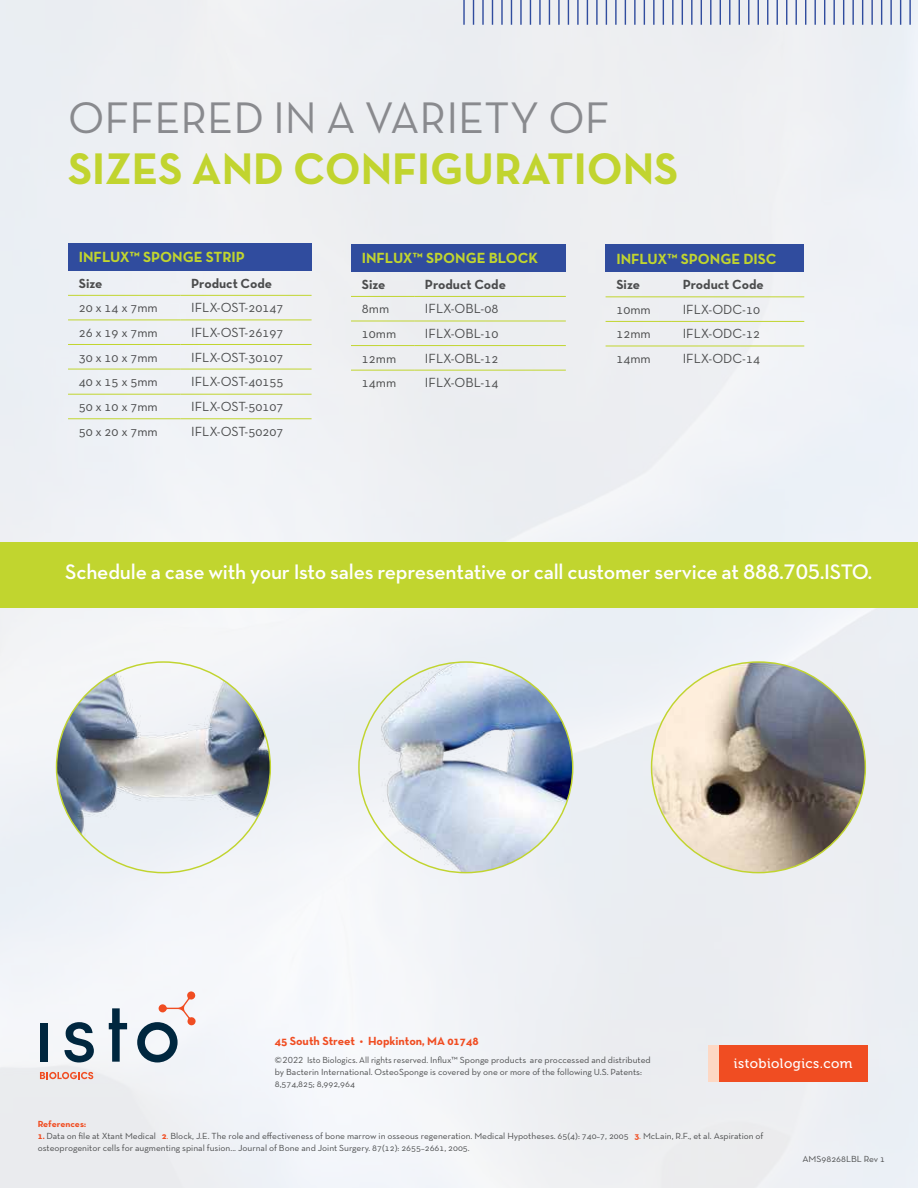
<style>
.page{position:relative;width:918px;height:1188px;background:#edeff3}
.page>*{position:absolute;margin:0;border:0;box-sizing:border-box;transform-origin:0 0}
.t1{font:700 45px "Neutra Text TF";color:#c1d42f}
.t2{font:45px "Neutra Text TF";color:#898a8e}
.t3{font:600 21.3px "Neutra Text TF";letter-spacing:-.01em;color:#fff}
.t4{font:700 15px "Neutra Text TF";color:#c1d52f}
.t5{font:13.5px "Neutra Text TF";color:#4b4c4d}
.t6{font:700 13.5px "Neutra Text TF";color:#4b4c4d}
.t7{font:13.5px "Neutra Text TF";color:#4d4d4f}
.t8{font:13.5px "Museo 500";letter-spacing:.035em;color:#fff}
.t9{font:700 12px "Neutra Text TF";color:#f04d22}
.t10{font:9px/12px "Neutra Text TF";color:#4b4c4d;scale:1.05 1}
.t11{font:9px/12px "Neutra Text TF";color:#4b4c4d}
.t12{font:700 9px "Neutra Text TF";letter-spacing:-.01em;color:#f04d22;scale:1.05 1}
.s1{font-family:"Neutra Text TF Demi Alt";font-weight:400}
.s2{font-family:"Neutra Text TF Book Alt"}
.s3{font-weight:700;color:#f04d22}
.s4{color:#f04d22}
</style>
<div class="page">
<div style="left:719px;top:1045px;width:149px;height:37px;background:#f04d22"></div>
<div style="left:708px;top:1045px;width:11px;height:37px;background:#fdd8c4"></div>
<div style="left:40px;top:1023px;width:8px;height:39px;background:#00273f"></div>
<svg style="left:64px;top:1022px;width:30px;height:40px"></svg>
<svg style="left:109px;top:1008px;width:18px;height:54px"></svg>
<svg style="left:40px;top:1072px;width:53px;height:7px"></svg>
<svg style="left:137px;top:991px;width:59px;height:71px"></svg>
<div style="left:68px;top:243px;width:244px;height:28px;background:#304c9e"></div>
<hr style="left:68px;top:295px;width:112px;height:1px;background:#c1d52f">
<hr style="left:180px;top:295px;width:132px;height:1px;background:#c1d52f">
<hr style="left:68px;top:320px;width:112px;height:1px;background:#c1d52f">
<hr style="left:180px;top:320px;width:132px;height:1px;background:#c1d52f">
<hr style="left:68px;top:344px;width:112px;height:1px;background:#c1d52f">
<hr style="left:180px;top:344px;width:132px;height:1px;background:#c1d52f">
<hr style="left:68px;top:369px;width:112px;height:1px;background:#c1d52f">
<hr style="left:180px;top:369px;width:132px;height:1px;background:#c1d52f">
<hr style="left:68px;top:394px;width:112px;height:1px;background:#c1d52f">
<hr style="left:180px;top:394px;width:132px;height:1px;background:#c1d52f">
<hr style="left:68px;top:418px;width:112px;height:1px;background:#c1d52f">
<hr style="left:180px;top:418px;width:132px;height:1px;background:#c1d52f">
<div style="left:351px;top:244px;width:215px;height:28px;background:#304c9e"></div>
<hr style="left:351px;top:296px;width:63px;height:1px;background:#c1d52f">
<hr style="left:414px;top:296px;width:152px;height:1px;background:#c1d52f">
<hr style="left:351px;top:321px;width:63px;height:1px;background:#c1d52f">
<hr style="left:414px;top:321px;width:152px;height:1px;background:#c1d52f">
<hr style="left:351px;top:345px;width:63px;height:1px;background:#c1d52f">
<hr style="left:414px;top:345px;width:152px;height:1px;background:#c1d52f">
<hr style="left:351px;top:370px;width:63px;height:1px;background:#c1d52f">
<hr style="left:414px;top:370px;width:152px;height:1px;background:#c1d52f">
<div style="left:606px;top:244px;width:198px;height:28px;background:#304c9e"></div>
<hr style="left:606px;top:296px;width:66px;height:1px;background:#c1d52f">
<hr style="left:672px;top:296px;width:132px;height:1px;background:#c1d52f">
<hr style="left:606px;top:321px;width:66px;height:1px;background:#c1d52f">
<hr style="left:672px;top:321px;width:132px;height:1px;background:#c1d52f">
<hr style="left:606px;top:346px;width:66px;height:1px;background:#c1d52f">
<hr style="left:672px;top:346px;width:132px;height:1px;background:#c1d52f">
<div style="left:0;top:542px;width:918px;height:66px;background:#c1d52f"></div>
<hr style="left:909px;top:0;width:2px;height:25px;background:#304c9e">
<svg style="left:900px;top:0;width:1px;height:25px"></svg>
<hr style="left:890px;top:0;width:2px;height:25px;background:#304c9e">
<svg style="left:881px;top:0;width:1px;height:25px"></svg>
<hr style="left:871px;top:0;width:2px;height:25px;background:#304c9e">
<svg style="left:862px;top:0;width:1px;height:25px"></svg>
<hr style="left:852px;top:0;width:2px;height:25px;background:#304c9e">
<svg style="left:843px;top:0;width:1px;height:25px"></svg>
<hr style="left:833px;top:0;width:2px;height:25px;background:#304c9e">
<svg style="left:824px;top:0;width:1px;height:25px"></svg>
<svg style="left:815px;top:0;width:1px;height:25px"></svg>
<svg style="left:805px;top:0;width:1px;height:25px"></svg>
<svg style="left:796px;top:0;width:1px;height:25px"></svg>
<svg style="left:786px;top:0;width:1px;height:25px"></svg>
<svg style="left:777px;top:0;width:1px;height:25px"></svg>
<svg style="left:767px;top:0;width:1px;height:25px"></svg>
<svg style="left:758px;top:0;width:1px;height:25px"></svg>
<svg style="left:748px;top:0;width:1px;height:25px"></svg>
<svg style="left:739px;top:0;width:1px;height:25px"></svg>
<svg style="left:729px;top:0;width:1px;height:25px"></svg>
<svg style="left:720px;top:0;width:1px;height:25px"></svg>
<hr style="left:710px;top:0;width:2px;height:25px;background:#304c9e">
<svg style="left:701px;top:0;width:1px;height:25px"></svg>
<hr style="left:691px;top:0;width:2px;height:25px;background:#304c9e">
<svg style="left:682px;top:0;width:1px;height:25px"></svg>
<hr style="left:672px;top:0;width:2px;height:25px;background:#304c9e">
<svg style="left:663px;top:0;width:1px;height:25px"></svg>
<hr style="left:653px;top:0;width:2px;height:25px;background:#304c9e">
<svg style="left:644px;top:0;width:1px;height:25px"></svg>
<hr style="left:634px;top:0;width:2px;height:25px;background:#304c9e">
<svg style="left:625px;top:0;width:1px;height:25px"></svg>
<hr style="left:615px;top:0;width:2px;height:25px;background:#304c9e">
<svg style="left:606px;top:0;width:1px;height:25px"></svg>
<hr style="left:596px;top:0;width:2px;height:25px;background:#304c9e">
<svg style="left:587px;top:0;width:1px;height:25px"></svg>
<hr style="left:577px;top:0;width:2px;height:25px;background:#304c9e">
<svg style="left:568px;top:0;width:1px;height:25px"></svg>
<hr style="left:558px;top:0;width:2px;height:25px;background:#304c9e">
<svg style="left:549px;top:0;width:1px;height:25px"></svg>
<hr style="left:539px;top:0;width:2px;height:25px;background:#304c9e">
<svg style="left:530px;top:0;width:1px;height:25px"></svg>
<hr style="left:520px;top:0;width:2px;height:25px;background:#304c9e">
<svg style="left:511px;top:0;width:1px;height:25px"></svg>
<hr style="left:501px;top:0;width:2px;height:25px;background:#304c9e">
<svg style="left:492px;top:0;width:1px;height:25px"></svg>
<hr style="left:482px;top:0;width:2px;height:25px;background:#304c9e">
<svg style="left:473px;top:0;width:1px;height:25px"></svg>
<hr style="left:463px;top:0;width:2px;height:25px;background:#304c9e">
<img style="left:57px;top:662px;width:213px;height:211px">
<img style="left:359px;top:662px;width:214px;height:211px">
<img style="left:652px;top:662px;width:213px;height:211px">
<h1 class="t2" style="left:68px;top:90px;width:543px">OFFERED IN A VARIETY OF</h1>
<h1 class="t1" style="left:68px;top:141px;width:612px">SIZES AND CONFIGURATIONS</h1>
<h3 class="t4" style="left:79px;top:248px;width:168px">INFLUX™ SPONGE STRIP</h3>
<h3 class="t6" style="left:79px;top:275px;width:25px">Size</h3>
<h3 class="t6" style="left:191px;top:275px;width:82px">Product Code</h3>
<h3 class="t7" style="left:79px;top:300px;width:81px">20 x 14 x 7mm</h3>
<h3 class="t5" style="left:191px;top:300px;width:94px">IFLX-OST-20147</h3>
<h3 class="t5" style="left:79px;top:324px;width:81px">26 x 19 x 7mm</h3>
<h3 class="t5" style="left:191px;top:324px;width:94px">IFLX-OST-26197</h3>
<h3 class="t7" style="left:79px;top:349px;width:81px">30 x 10 x 7mm</h3>
<h3 class="t5" style="left:191px;top:349px;width:94px">IFLX-OST-30107</h3>
<h3 class="t5" style="left:79px;top:373px;width:81px">40 x 15 x 5mm</h3>
<h3 class="t5" style="left:191px;top:373px;width:94px">IFLX-OST-40155</h3>
<h3 class="t5" style="left:79px;top:398px;width:81px">50 x 10 x 7mm</h3>
<h3 class="t5" style="left:191px;top:398px;width:94px">IFLX-OST-50107</h3>
<h3 class="t5" style="left:79px;top:423px;width:81px">50 x 20 x 7mm</h3>
<h3 class="t5" style="left:191px;top:423px;width:94px">IFLX-OST-50207</h3>
<h3 class="t4" style="left:362px;top:249px;width:178px">INFLUX™ SPONGE BLOCK</h3>
<h3 class="t6" style="left:362px;top:276px;width:25px">Size</h3>
<h3 class="t6" style="left:425px;top:276px;width:82px">Product Code</h3>
<h3 class="t5" style="left:362px;top:301px;width:29px">8mm</h3>
<h3 class="t5" style="left:425px;top:301px;width:75px">IFLX-OBL-08</h3>
<h3 class="t5" style="left:362px;top:325px;width:36px">10mm</h3>
<h3 class="t5" style="left:425px;top:325px;width:75px">IFLX-OBL-10</h3>
<h3 class="t5" style="left:362px;top:350px;width:36px">12mm</h3>
<h3 class="t5" style="left:425px;top:350px;width:75px">IFLX-OBL-12</h3>
<h3 class="t5" style="left:362px;top:374px;width:36px">14mm</h3>
<h3 class="t5" style="left:425px;top:374px;width:75px">IFLX-OBL-14</h3>
<h3 class="t4" style="left:616px;top:249px;width:162px">INFLUX™ SPONGE DISC</h3>
<h3 class="t6" style="left:616px;top:276px;width:25px">Size</h3>
<h3 class="t6" style="left:683px;top:276px;width:82px">Product Code</h3>
<h3 class="t5" style="left:616px;top:301px;width:36px">10mm</h3>
<h3 class="t5" style="left:683px;top:301px;width:79px">IFLX-ODC-10</h3>
<h3 class="t5" style="left:616px;top:326px;width:36px">12mm</h3>
<h3 class="t5" style="left:683px;top:326px;width:79px">IFLX-ODC-12</h3>
<h3 class="t5" style="left:616px;top:350px;width:36px">14mm</h3>
<h3 class="t5" style="left:683px;top:350px;width:79px">IFLX-ODC-14</h3>
<h2 class="t3" style="left:65px;top:558px;width:808px">Schedule a case with your Isto sales representative or call customer service at <span class="s1">888.705</span>.ISTO.</h2>
<h3 class="t9" style="left:275px;top:1034px;width:205px">45 South Street • Hopkinton, MA 01748</h3>
<p class="t11" style="left:275px;top:1053px;width:378px"><span class="s2">©2022</span> Isto Biologics. All rights reserved. Influx™ Sponge products are proccessed and distributed by Bacterin International. OsteoSponge is covered by one or more of the following U.S. Patents:<br>8,574,825; 8,992,964</p>
<h3 class="t8" style="left:734px;top:1056px;width:120px">istobiologics.com</h3>
<p class="t12" style="left:38px;top:1119px;width:47px">References:</p>
<p class="t10" style="left:38px;top:1130px;width:693px"><span class="s3">1.</span> Data on file at Xtant Medical <span class="s3">2</span><span class="s4">.</span> Block, J.E. The role and effectiveness of bone marrow in osseous regeneration. Medical Hypotheses. 65(4): 740–7, 2005 <span class="s3">3</span><span class="s4">.</span> McLain, R.F., et al. Aspiration of osteoprogenitor cells for augmenting spinal fusion... Journal of Bone and Joint Surgery. 87(12): 2655–2661, 2005.</p>
<p class="t10" style="left:802px;top:1153px;width:80px">AMS98268LBL Rev 1</p>
</div>
